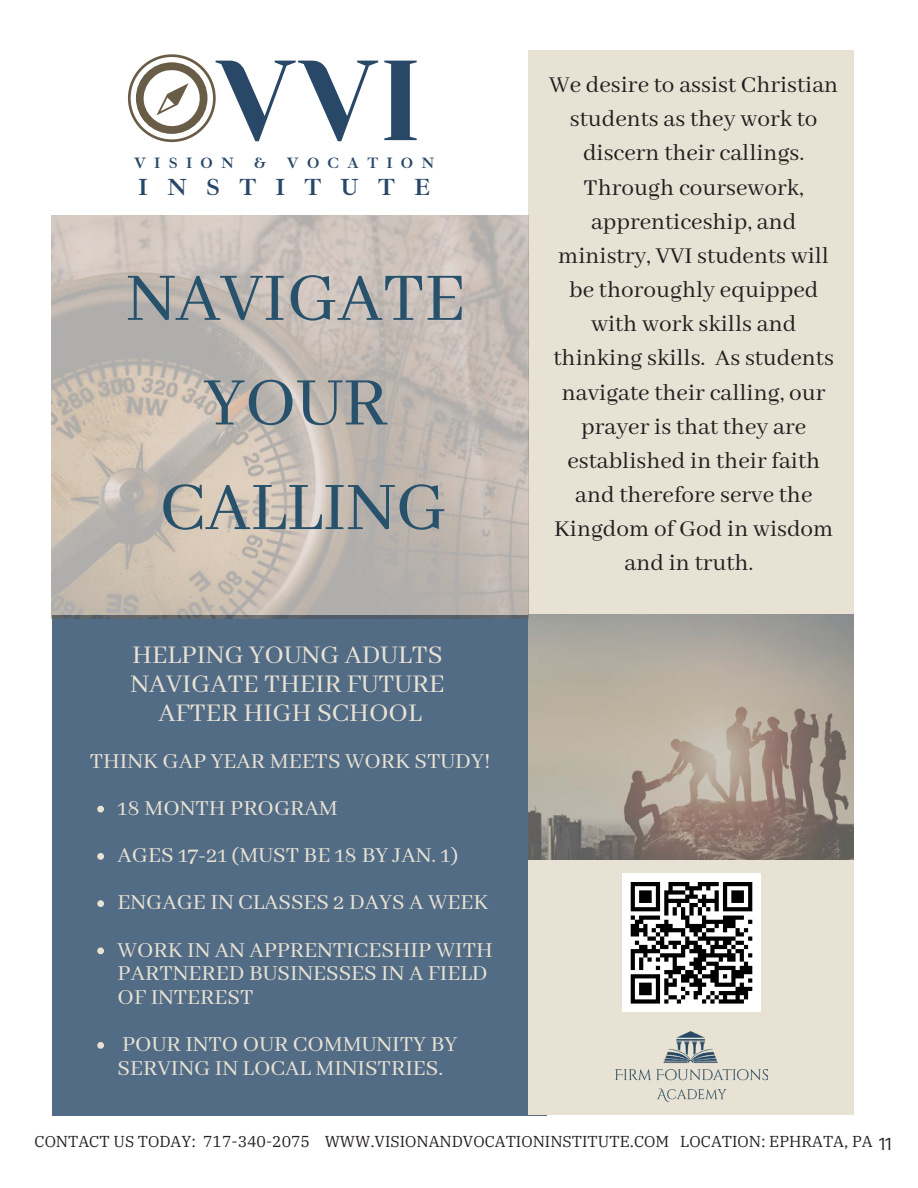
<style>
.page{position:relative;width:918px;height:1188px;background:#fff}
.page>*{position:absolute;margin:0;border:0;box-sizing:border-box;transform-origin:0 0}
.t1{font:113.55px "Yeseva One";color:#294867}
.t2{font:75.15px/104.6px "Abhaya Libre";color:#28526c;text-align:center}
.t3{font:28.35px/29.2px "Abhaya Libre";color:#e8e2d4;text-align:center}
.t4{font:25.35px/34.2px "Abhaya Libre";color:#231f20;text-align:center}
.t5{font:700 24px "Ibarra Real Nova";letter-spacing:.8em;color:#294867}
.t6{font:23.85px/47.2px "Abhaya Libre";color:#e8e2d4}
.t7{font:18px "Private Sans";color:#231f20}
.t8{font:15.75px "IBM Plex Serif";color:#231f20}
.t9{font:700 15.45px "Ibarra Real Nova";letter-spacing:.53em;color:#294867}
</style>
<div class="page">
<div style="left:52px;top:615px;width:495px;height:500px;background:#536c85"></div>
<div style="left:529px;top:50px;width:325px;height:1065px;background:#e8e2d4"></div>
<img style="left:52px;top:215px;width:477px;height:403px">
<img style="left:529px;top:615px;width:325px;height:244px">
<svg style="left:128px;top:54px;width:88px;height:88px"></svg>
<img style="left:615px;top:1032px;width:152px;height:69px">
<div style="left:622px;top:874px;width:139px;height:138px;background:#fff"></div>
<svg style="left:630px;top:882px;width:123px;height:122px"></svg>
<svg style="left:97px;top:806px;width:7px;height:7px"></svg>
<svg style="left:97px;top:853px;width:7px;height:7px"></svg>
<svg style="left:97px;top:900px;width:7px;height:7px"></svg>
<svg style="left:97px;top:948px;width:7px;height:6px"></svg>
<svg style="left:97px;top:1042px;width:7px;height:7px"></svg>
<p class="t1" style="left:218px;top:18px;width:206px">VVI</p>
<p class="t5" style="left:138px;top:173px;width:294px">INSTITUTE</p>
<p class="t9" style="left:134px;top:154px;width:101px">VISION</p>
<p class="t9" style="left:255px;top:154px;width:13px">&amp;</p>
<p class="t9" style="left:287px;top:154px;width:149px">VOCATION</p>
<p class="t2" style="left:126px;top:249px;width:341px">NAVIGATE<br>YOUR<br>CALLING</p>
<p class="t3" style="left:131px;top:641px;width:315px">HELPING YOUNG ADULTS<br>NAVIGATE THEIR FUTURE<br>AFTER HIGH SCHOOL</p>
<p class="t6" style="left:90px;top:738px;width:402px">THINK GAP YEAR MEETS WORK STUDY!</p>
<p class="t6" style="left:118px;top:785px;width:377px">18 MONTH PROGRAM<br>AGES 17-21 (MUST BE 18 BY JAN. 1)<br>ENGAGE IN CLASSES 2 DAYS A WEEK<br>WORK IN AN APPRENTICESHIP WITH</p>
<p class="t6" style="left:118px;top:962px;width:372px;line-height:23.5px">PARTNERED BUSINESSES IN A FIELD<br>OF INTEREST</p>
<p class="t6" style="left:118px;top:1033px;width:341px;line-height:23.5px">POUR INTO OUR COMMUNITY BY<br>SERVING IN LOCAL MINISTRIES.</p>
<p class="t4" style="left:549px;top:69px;width:291px">We desire to assist Christian students as they work to discern their callings.<br>Through coursework, apprenticeship, and ministry, VVI students will be thoroughly equipped with work skills and thinking skills. As students navigate their calling, our prayer is that they are established in their faith and therefore serve the<br>Kingdom of God in wisdom and in truth.</p>
<p class="t8" style="left:34px;top:1129px;width:840px">CONTACT US TODAY: 717-340-2075 WWW.VISIONANDVOCATIONINSTITUTE.COM LOCATION: EPHRATA, PA</p>
<p class="t7" style="left:879px;top:1132px;width:14px">11</p>
</div>
